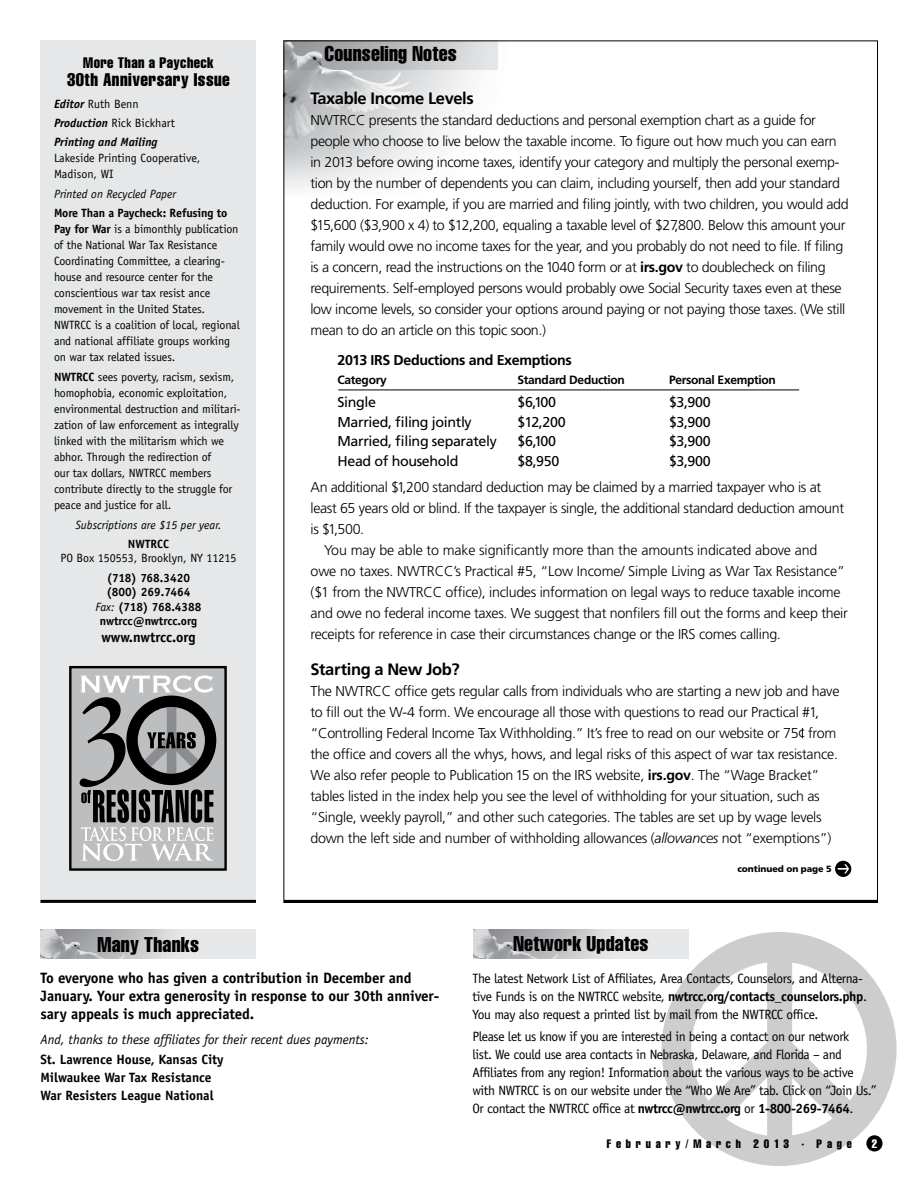
<style>
.page{position:relative;width:918px;height:1188px;background:#fff}
.page>*{position:absolute;margin:0;border:0;box-sizing:border-box;transform-origin:0 0}
.t1{font:extra-condensed 21px "Helvetica";letter-spacing:.01em;color:#000}
.t2{font:extra-condensed 18px "Helvetica";letter-spacing:.025em;color:#000}
.t3{font:700 16.5px "Frutiger";letter-spacing:-.025em;color:#000}
.t4{font:700 15px/18px "Officina Sans";letter-spacing:-.01em;color:#000}
.t5{font:extra-condensed 15px "Helvetica";letter-spacing:.025em;color:#000}
.t6{font:300 14.25px/21px "Frutiger";letter-spacing:-.025em;color:#000}
.t7{font:14.25px "Frutiger";letter-spacing:-.025em;color:#000}
.t8{font:700 14.25px "Frutiger";letter-spacing:-.025em;color:#000}
.t9{font:700 14.25px "Officina Sans";color:#000}
.t10{font:13.5px/18px "Officina Sans";letter-spacing:-.03em;color:#000}
.t11{font:700 13.5px/18px "Officina Sans";letter-spacing:-.005em;color:#000}
.t12{font:italic 13.5px "Officina Sans";letter-spacing:-.005em;color:#000}
.t13{font:12px/16px "Officina Sans";letter-spacing:-.01em;color:#000}
.t14{font:700 12px/14.2px "Officina Sans";color:#000;text-align:center}
.t15{font:italic 700 12px/19.4px "Officina Sans";color:#000}
.t16{font:italic 12px "Officina Sans";color:#000}
.t17{font:700 12px "Frutiger";letter-spacing:-.025em;color:#000}
.t18{font:extra-condensed 12px "Helvetica";letter-spacing:.4em;color:#000}
.t19{font:extra-condensed 12px "Helvetica";color:#fff}
.t20{font:900 9px "Frutiger";letter-spacing:-.01em;color:#000}
.s1{font-weight:400;font-style:normal}
.s2{font-weight:700}
.s3{font-weight:400;font-style:italic}
.s4{font-style:italic}
</style>
<div class="page">
<svg style="left:661px;top:932px;width:236px;height:234px"></svg>
<img style="left:286px;top:70px;width:187px;height:119px">
<div style="left:40px;top:41px;width:216px;height:862px;background:#e6e7e8"></div>
<div style="left:40px;top:930px;width:216px;height:29px;background:#e6e7e8"></div>
<img style="left:40px;top:930px;width:127px;height:29px">
<div style="left:473px;top:930px;width:215px;height:29px;background:#e6e7e8"></div>
<img style="left:473px;top:930px;width:127px;height:29px">
<div style="left:70px;top:667px;width:156px;height:203px;background:#bcbec0"></div>
<div style="left:69px;top:666px;width:158px;height:205px;border:2px solid #000"></div>
<svg style="left:80px;top:675px;width:136px;height:186px"></svg>
<div style="left:867px;top:1136px;width:15px;height:15px;background:#000;border-radius:50%"></div>
<div style="left:866px;top:1135px;width:17px;height:16px;border:2px solid #000;border-radius:50%"></div>
<hr style="left:40px;top:900px;width:216px;height:3px;background:#000">
<hr style="left:284px;top:900px;width:594px;height:3px;background:#000">
<img style="left:286px;top:42px;width:212px;height:28px">
<div style="left:835px;top:861px;width:16px;height:16px;border:2px solid #000;border-radius:50%"></div>
<svg style="left:838px;top:864px;width:11px;height:9px"></svg>
<hr style="left:338px;top:390px;width:461px;height:1px;background:#000">
<p class="t5" style="left:83px;top:53px;width:132px">More Than a Paycheck</p>
<p class="t2" style="left:67px;top:68px;width:164px">30th Anniversary Issue</p>
<p class="t15" style="left:54px;top:94px;width:122px">Editor <span class="s1">Ruth Benn<br></span>Production <span class="s1">Rick Bickhart<br></span>Printing and Mailing</p>
<p class="t13" style="left:54px;top:150px;width:148px">Lakeside Printing Cooperative,<br>Madison, WI</p>
<p class="t16" style="left:54px;top:186px;width:124px">Printed on Recycled Paper</p>
<p class="t13" style="left:54px;top:205px;width:187px"><span class="s2">More Than a Paycheck: Refusing to Pay for War</span> is a bimonthly publication of the National War Tax Resistance Coordinating Committee, a clearing&shy;house and resource center for the conscientious war tax resist ance movement in the United States.<br>NWTRCC is a coalition of local, regional and national affiliate groups working on war tax related issues.</p>
<p class="t13" style="left:54px;top:368px;width:188px"><span class="s2">NWTRCC</span> sees poverty, racism, sexism, homophobia, economic exploitation, environmental destruction and militari&shy;zation of law enforcement as integrally linked with the militarism which we abhor. Through the redirection of<br>our tax dollars, NWTRCC members contribute directly to the struggle for peace and justice for all.</p>
<p class="t16" style="left:75px;top:517px;width:148px">Subscriptions are $15 per year.</p>
<p class="t14" style="left:128px;top:537px;width:43px">NWTRCC</p>
<p class="t13" style="left:60px;top:550px;width:178px">PO Box 150553, Brooklyn, NY 11215</p>
<p class="t14" style="left:95px;top:571px;width:108px">(718) 768.3420 (800) 269.7464<br><span class="s3">Fax:</span> (718) 768.4388 nwtrcc@nwtrcc.org</p>
<p class="t9" style="left:101px;top:629px;width:96px">www.nwtrcc.org</p>
<h1 class="t1" style="left:324px;top:40px;width:134px">Counseling Notes</h1>
<p class="t3" style="left:310px;top:88px;width:165px">Taxable Income Levels</p>
<p class="t6" style="left:310px;top:109px;width:540px">NWTRCC presents the standard deductions and personal exemption chart as a guide for people who choose to live below the taxable income. To figure out how much you can earn in 2013 before owing income taxes, identify your category and multiply the personal exemp&shy;tion by the number of dependents you can claim, including yourself, then add your standard deduction. For example, if you are married and filing jointly, with two children, you would add $15,600 ($3,900 x 4) to $12,200, equaling a taxable level of $27,800. Below this amount your family would owe no income taxes for the year, and you probably do not need to file. If filing is a concern, read the instructions on the 1040 form or at <span class="s2">irs.gov</span> to doublecheck on filing requirements. Self-employed persons would probably owe Social Security taxes even at these low income levels, so consider your options around paying or not paying those taxes. (We still mean to do an article on this topic soon.)</p>
<p class="t8" style="left:338px;top:352px;width:236px">2013 IRS Deductions and Exemptions</p>
<p class="t17" style="left:338px;top:373px;width:51px">Category</p>
<p class="t17" style="left:518px;top:373px;width:109px">Standard Deduction</p>
<p class="t17" style="left:669px;top:373px;width:108px">Personal Exemption</p>
<p class="t7" style="left:338px;top:394px;width:40px">Single</p>
<p class="t7" style="left:518px;top:394px;width:40px">$6,100</p>
<p class="t7" style="left:669px;top:394px;width:43px">$3,900</p>
<p class="t7" style="left:338px;top:413px;width:136px">Married, filing jointly</p>
<p class="t7" style="left:518px;top:413px;width:50px">$12,200</p>
<p class="t7" style="left:669px;top:413px;width:43px">$3,900</p>
<p class="t7" style="left:338px;top:433px;width:161px">Married, filing separately</p>
<p class="t7" style="left:518px;top:433px;width:40px">$6,100</p>
<p class="t7" style="left:669px;top:433px;width:43px">$3,900</p>
<p class="t7" style="left:338px;top:452px;width:122px">Head of household</p>
<p class="t7" style="left:518px;top:452px;width:43px">$8,950</p>
<p class="t7" style="left:669px;top:452px;width:43px">$3,900</p>
<p class="t6" style="left:311px;top:477px;width:512px">An additional $1,200 standard deduction may be claimed by a married taxpayer who is at</p>
<p class="t6" style="left:311px;top:498px;width:535px">least 65 years old or blind. If the taxpayer is single, the additional standard deduction amount</p>
<p class="t6" style="left:311px;top:519px;width:55px">is $1,500.</p>
<p class="t6" style="left:324px;top:540px;width:495px">You may be able to make significantly more than the amounts indicated above and</p>
<p class="t6" style="left:311px;top:561px;width:536px">owe no taxes. NWTRCC’s Practical #5, “Low Income/ Simple Living as War Tax Resistance”</p>
<p class="t6" style="left:311px;top:582px;width:532px">($1 from the NWTRCC office), includes information on legal ways to reduce taxable income</p>
<p class="t6" style="left:311px;top:603px;width:539px">and owe no federal income taxes. We suggest that nonfilers fill out the forms and keep their</p>
<p class="t6" style="left:311px;top:624px;width:472px">receipts for reference in case their circumstances change or the IRS comes calling.</p>
<p class="t3" style="left:310px;top:660px;width:151px">Starting a New Job?</p>
<p class="t6" style="left:310px;top:681px;width:530px">The NWTRCC office gets regular calls from individuals who are starting a new job and have to fill out the W-4 form. We encourage all those with questions to read our Practical #1, “Controlling Federal Income Tax Withholding.” It’s free to read on our website or 75c from the office and covers all the whys, hows, and legal risks of this aspect of war tax resistance.<br>We also refer people to Publication 15 on the IRS website, <span class="s2">irs.gov</span>. The “Wage Bracket” tables listed in the index help you see the level of withholding for your situation, such as “Single, weekly payroll,” and other such categories. The tables are set up by wage levels down the left side and number of withholding allowances (<span class="s4">allowances</span> not “exemptions”)</p>
<p class="t20" style="left:738px;top:864px;width:96px">continued on page 5</p>
<h1 class="t1" style="left:97px;top:931px;width:103px">Many Thanks</h1>
<h1 class="t1" style="left:514px;top:930px;width:137px">Network Updates</h1>
<p class="t4" style="left:40px;top:968px;width:400px">To everyone who has given a contribution in December and<br>January. Your extra generosity in response to our 30th anniver&shy;sary appeals is much appreciated.</p>
<p class="t12" style="left:40px;top:1032px;width:330px">And, thanks to these affiliates for their recent dues payments:</p>
<p class="t11" style="left:40px;top:1051px;width:185px">St. Lawrence House, Kansas City<br>Milwaukee War Tax Resistance<br>War Resisters League National</p>
<p class="t10" style="left:472px;top:970px;width:396px">The latest Network List of Affiliates, Area Contacts, Counselors, and Alterna&shy;tive Funds is on the NWTRCC website, <span class="s2">nwtrcc.org/contacts_counselors.php</span>.<br>You may also request a printed list by mail from the NWTRCC office.</p>
<p class="t10" style="left:472px;top:1028px;width:406px">Please let us know if you are interested in being a contact on our network<br>list. We could use area contacts in Nebraska, Delaware, and Florida – and Affiliates from any region! Information about the various ways to be active with NWTRCC is on our website under the “Who We Are” tab. Click on “Join Us.” Or contact the NWTRCC office at <span class="s2">nwtrcc@nwtrcc.org</span> or <span class="s2">1-800-269-7464</span>.</p>
<p class="t18" style="left:607px;top:1136px;width:247px">February/March 2013 · Page</p>
<p class="t19" style="left:872px;top:1136px;width:7px">2</p>
</div>
